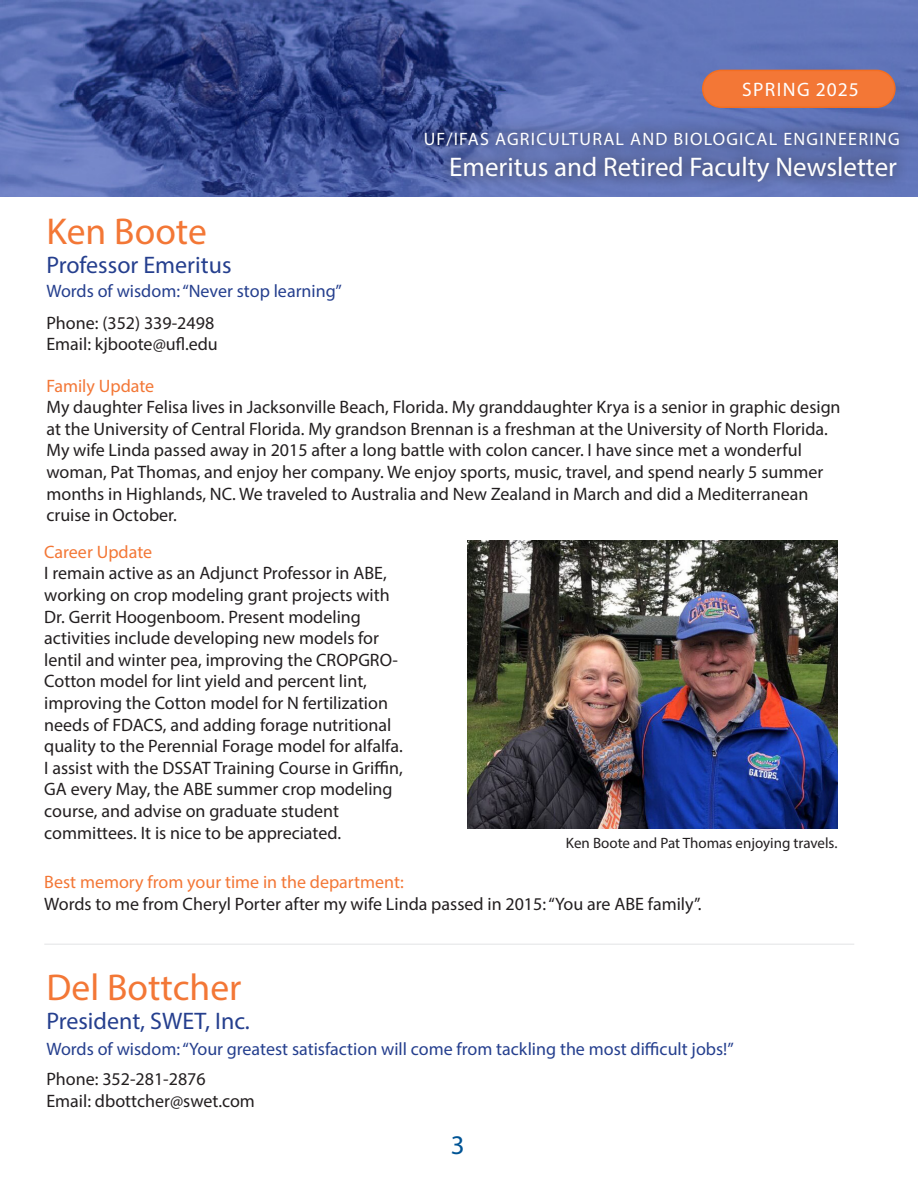
<style>
.page{position:relative;width:918px;height:1188px;background:#fff}
.page>*{position:absolute;margin:0;border:0;box-sizing:border-box;transform-origin:0 0}
.t1{font:37.5px "Myriad Pro";color:#f37736}
.t2{font:27px "Myriad Pro";color:#fff}
.t3{font:27px "Myriad Pro";color:#005495}
.t4{font:24px "Myriad Pro";color:#253f8e}
.t5{font:19.5px "Myriad Pro";letter-spacing:.07em;color:#fff}
.t6{font:18px/21.6px "Myriad Pro";color:#231f20}
.t7{font:18px "Myriad Pro";color:#253f8e}
.t8{font:18px "Myriad Pro";color:#f37736}
.t9{font:18px "Myriad Pro";letter-spacing:.07em;color:#fff}
.t10{font:15px "Myriad Pro";color:#231f20}
</style>
<div class="page">
<img style="left:0;top:0;width:918px;height:197px">
<div style="left:703px;top:70px;width:192px;height:37px;background:#f37736;border-radius:18px"></div>
<div style="left:702px;top:70px;width:194px;height:38px;border:2px solid #f36e21;border-radius:18px"></div>
<svg style="left:411px;top:118px;width:502px;height:77px;background:#596aa7"></svg>
<hr style="left:44px;top:944px;width:810px;height:1px;background:#b2b3b7">
<img style="left:468px;top:540px;width:370px;height:288px">
<p class="t5" style="left:742px;top:77px;width:118px">SPRING 2025</p>
<p class="t9" style="left:424px;top:128px;width:477px">UF/IFAS AGRICULTURAL AND BIOLOGICAL ENGINEERING</p>
<p class="t1" style="left:46px;top:208px;width:162px">Ken Boote</p>
<p class="t4" style="left:46px;top:250px;width:187px">Professor Emeritus</p>
<p class="t7" style="left:46px;top:280px;width:297px">Words of wisdom: “Never stop learning”</p>
<p class="t6" style="left:46px;top:312px;width:173px">Phone: (352) 339-2498<br>Email: kjboote@ufl.edu</p>
<h2 class="t2" style="left:449px;top:150px;width:449px">Emeritus and Retired Faculty Newsletter</h2>
<p class="t8" style="left:46px;top:374px;width:109px">Family Update</p>
<p class="t6" style="left:46px;top:396px;width:796px">My daughter Felisa lives in Jacksonville Beach, Florida. My granddaughter Krya is a senior in graphic design at the University of Central Florida. My grandson Brennan is a freshman at the University of North Florida.<br>My wife Linda passed away in 2015 after a long battle with colon cancer. I have since met a wonderful woman, Pat Thomas, and enjoy her company. We enjoy sports, music, travel, and spend nearly 5 summer months in Highlands, NC. We traveled to Australia and New Zealand in March and did a Mediterranean cruise in October.</p>
<p class="t8" style="left:44px;top:541px;width:109px">Career Update</p>
<p class="t6" style="left:44px;top:562px;width:360px">I remain active as an Adjunct Professor in ABE, working on crop modeling grant projects with Dr. Gerrit Hoogenboom. Present modeling activities include developing new models for lentil and winter pea, improving the CROPGRO-Cotton model for lint yield and percent lint, improving the Cotton model for N fertilization needs of FDACS, and adding forage nutritional quality to the Perennial Forage model for alfalfa.<br>I assist with the DSSAT Training Course in Griffin, GA every May, the ABE summer crop modeling course, and advise on graduate student committees. It is nice to be appreciated.</p>
<p class="t8" style="left:44px;top:871px;width:361px">Best memory from your time in the department:</p>
<p class="t6" style="left:44px;top:893px;width:659px">Words to me from Cheryl Porter after my wife Linda passed in 2015: “You are ABE family”.</p>
<p class="t10" style="left:566px;top:834px;width:273px">Ken Boote and Pat Thomas enjoying travels.</p>
<p class="t1" style="left:46px;top:964px;width:197px">Del Bottcher</p>
<p class="t4" style="left:46px;top:1006px;width:205px">President, SWET, Inc.</p>
<p class="t7" style="left:46px;top:1037px;width:689px">Words of wisdom: “Your greatest satisfaction will come from tackling the most difficult jobs!”</p>
<p class="t6" style="left:46px;top:1068px;width:210px">Phone: 352-281-2876<br>Email: dbottcher@swet.com</p>
<h2 class="t3" style="left:451px;top:1129px;width:15px">3</h2>
</div>
